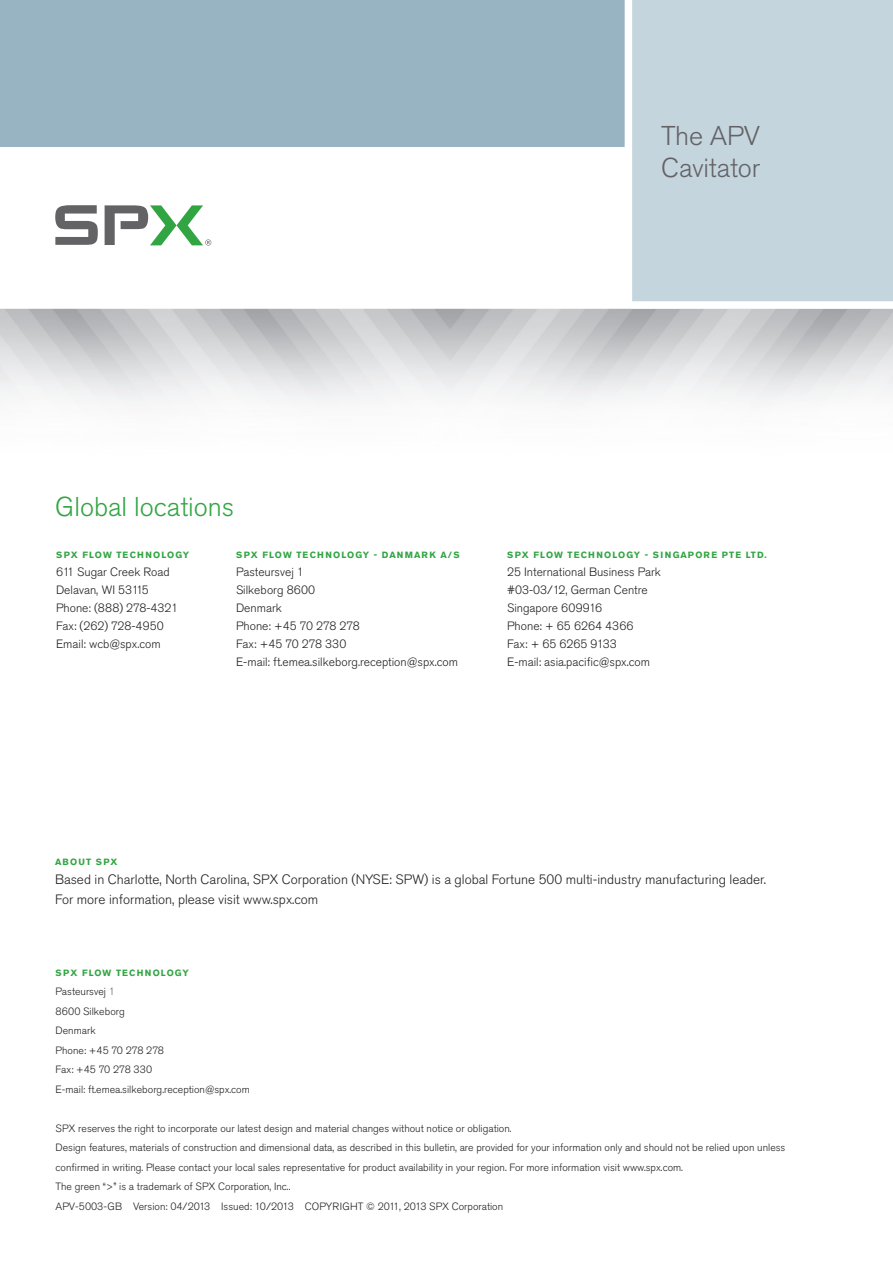
<style>
.page{position:relative;width:893px;height:1263px;background:#fff}
.page>*{position:absolute;margin:0;border:0;box-sizing:border-box;transform-origin:0 0}
.t1{font:300 27px "Akzidenz Grotesk Pro";color:#32a543}
.t2{font:300 27px/31.5px "Akzidenz Grotesk Pro";letter-spacing:-.005em;color:#636366}
.t3{font:300 13.5px/19.5px "Akzidenz Grotesk Pro";color:#231f20}
.t4{font:300 12px/18px "Akzidenz Grotesk Pro";color:#231f20}
.t5{font:300 10.5px/19.5px "Akzidenz Grotesk Pro";color:#231f20}
.t6{font:700 9px "Akzidenz Grotesk Pro";letter-spacing:.12em;color:#32a543}
.t7{font:700 9px "Akzidenz Grotesk Pro";letter-spacing:.14em;color:#32a543}
.s1{color:#636366}
</style>
<div class="page">
<svg style="left:55px;top:205px;width:43px;height:40px"></svg>
<svg style="left:105px;top:205px;width:106px;height:41px"></svg>
<div style="left:0;top:0;width:630px;height:146px;background:#98b4c2"></div>
<div style="left:631px;top:0;width:262px;height:308px;background:#c5d5de"></div>
<div style="left:0;top:301px;width:893px;height:8px;background:#fff"></div>
<div style="left:625px;top:0;width:7px;height:306px;background:#fff"></div>
<h1 class="t2" style="left:661px;top:120px;width:100px">The APV<br>Cavitator</h1>
<h1 class="t1" style="left:55px;top:489px;width:181px">Global locations</h1>
<p class="t6" style="left:56px;top:549px;width:135px">SPX FLOW TECHNOLOGY</p>
<p class="t4" style="left:56px;top:563px;width:124px">611 Sugar Creek Road<br>Delavan, WI 53115<br>Phone: (888) 278-4321<br>Fax: (262) 728-4950<br>Email: wcb@spx.com</p>
<p class="t6" style="left:236px;top:549px;width:225px">SPX FLOW TECHNOLOGY - DAN MARK A/S</p>
<p class="t4" style="left:236px;top:563px;width:223px">Pasteursvej 1<br>Silkeborg 8600<br>Denmark<br>Phone: +45 70 278 278<br>Fax: +45 70 278 330<br>E-mail: ft.emea.silkeborg.reception@spx.com</p>
<p class="t6" style="left:507px;top:549px;width:35px">SPX FLOW</p>
<p class="t6" style="left:567px;top:549px;width:9px">TECHNOLOGY</p>
<p class="t7" style="left:645px;top:549px;width:124px">- SINGAPO RE PTE LTD.</p>
<p class="t4" style="left:507px;top:563px;width:155px">25 International Business Park #03-03/12, German Centre<br>Singapore 609916<br>Phone: + 65 6264 4366<br>Fax: + 65 6265 9133<br>E-mail: asia.pacific@spx.com</p>
<p class="t6" style="left:55px;top:856px;width:49px">ABOUT SPX</p>
<p class="t3" style="left:55px;top:870px;width:713px">Based in Charlotte, North Carolina, SPX Corporation (NYSE: SPW) is a global Fortune 500 multi-industry manufacturing leader.<br>For more information, please visit www.spx.com</p>
<p class="t6" style="left:56px;top:967px;width:35px">SPX FLOW</p>
<p class="t6" style="left:116px;top:967px;width:9px">TECHNOLOGY</p>
<p class="t5" style="left:56px;top:982px;width:196px">Pasteursvej <span class="s1">1<br></span>8600 Silkeborg<br>Denmark<br>Phone: +45 70 278 278<br>Fax: +45 70 278 330<br>E-mail: ft.emea.silkeborg.reception@spx.com</p>
<p class="t5" style="left:56px;top:1118px;width:731px">SPX reserves the right to incorporate our latest design and material changes without notice or obligation.<br>Design features, materials of construction and dimensional data, as described in this bulletin, are provided for your information only and should not be relied upon unless confirmed in writing. Please contact your local sales representative for product availability in your region. For more information visit www.spx.com.<br>The green “&gt;” is a trademark of SPX Corporation, Inc..<br>APV-5003-GB Version: 04/2013 Issued: 10/2013 COPYRIGHT © 2011, 2013 SPX Corporation</p>
</div>
